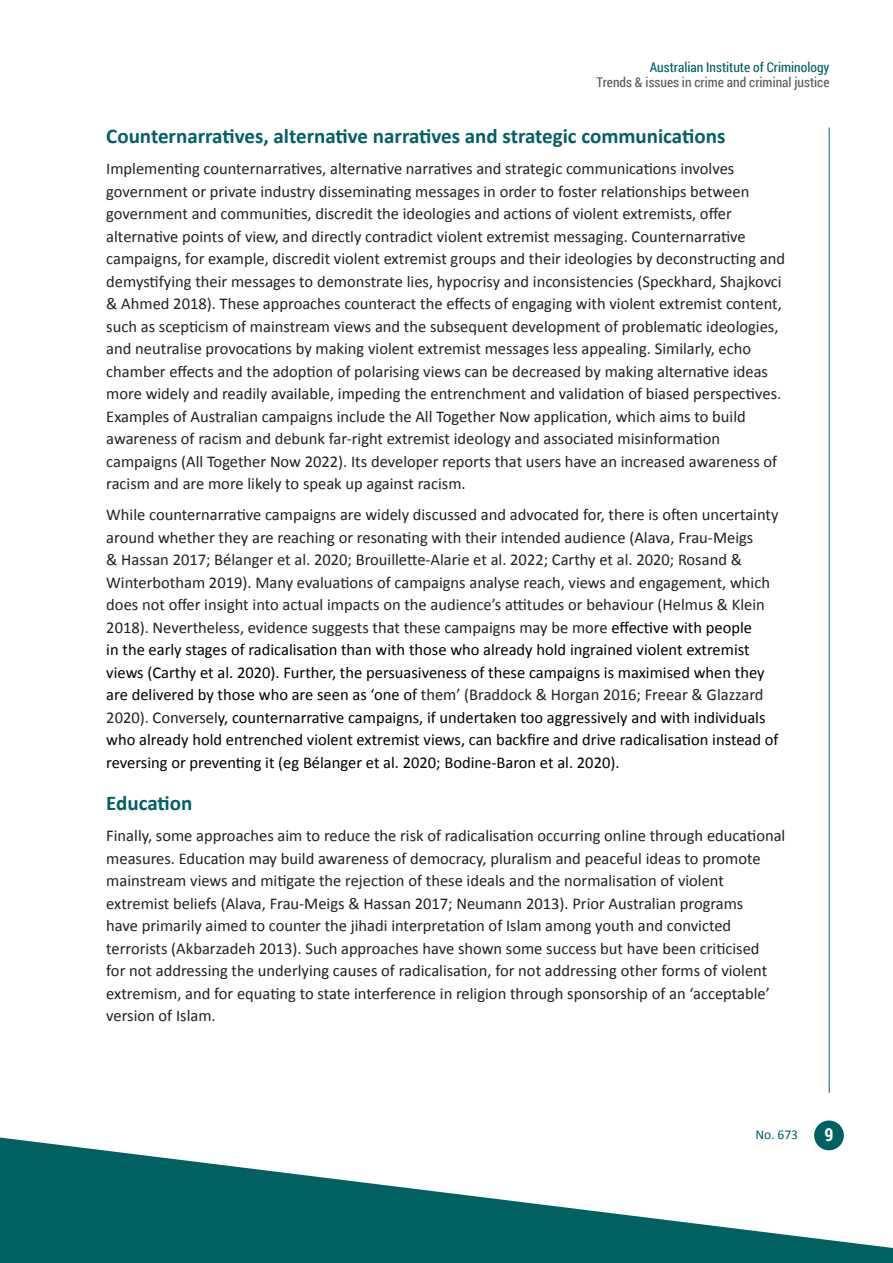
<style>
.page{position:relative;width:893px;height:1263px;background:#fff}
.page>*{position:absolute;margin:0;border:0;box-sizing:border-box;transform-origin:0 0}
.t1{font:700 21px "Calibri";color:#006062}
.t2{font:700 18px "Roboto Condensed";color:#fff}
.body{font:16.5px/22.5px "Calibri";color:#231f20}
.t3{font:13.5px "Roboto Condensed";color:#57585a}
.t4{font:13.5px "Roboto Condensed";color:#006062}
.t5{font:13.5px "Calibri";color:#006062}
.s1{color:#000}
</style>
<div class="page">
<hr style="left:829px;top:128px;width:1px;height:965px;background:#006062">
<div style="left:814px;top:1120px;width:30px;height:30px;background:#006062;border-radius:50%"></div>
<svg style="left:0;top:1137px;width:893px;height:126px;fill:#006062"></svg>
<p class="t4" style="left:650px;top:58px;width:181px">Australian Institute of Criminology</p>
<p class="t3" style="left:597px;top:73px;width:234px">Trends &amp; issues in crime and criminal justice</p>
<h2 class="t1" style="left:106px;top:123px;width:621px">Counternarratives, alternative narratives and strategic communications</h2>
<p class="body" style="left:106px;top:158px;width:680px">Implementing counternarratives, alternative narratives and strategic communications involves government or private industry disseminating messages in order to foster relationships between government and communities, discredit the ideologies and actions of violent extremists, offer alternative points of view, and directly contradict violent extremist messaging. Counternarrative campaigns, for example, discredit violent extremist groups and their ideologies by deconstructing and demystifying their messages to demonstrate lies, hypocrisy and inconsistencies (Speckhard, Shajkovci &amp; Ahmed 2018). These approaches counteract the effects of engaging with violent extremist content, such as scepticism of mainstream views and the subsequent development of problematic ideologies, and neutralise provocations by making violent extremist messages less appealing. Similarly, echo chamber effects and the adoption of polarising views can be decreased by making alternative ideas more widely and readily available, impeding the entrenchment and validation of biased perspectives.<br>Examples of Australian campaigns include the All Together Now application, which aims to build awareness of racism and debunk far-right extremist ideology and associated misinformation campaigns (All Together Now 2022). Its developer reports that users have an increased awareness of racism and are more likely to speak up against racism.</p>
<p class="body" style="left:106px;top:504px;width:674px">While counternarrative campaigns are widely discussed and advocated for, there is often uncertainty around whether they are reaching or resonating with their intended audience (Alava, Frau-Meigs<br>&amp; Hassan 2017; Bélanger et al. 2020; Brouillette-Alarie et al. 2022; Carthy et al. 2020; Rosand &amp; Winterbotham 2019). Many evaluations of campaigns analyse reach, views and engagement, which does not offer insight into actual impacts on the audience’s attitudes or behaviour (Helmus &amp; Klein 2018). Nevertheless, evidence suggests that these campaigns may be more <span class="s1">effective with people<br>in the early stages of radicalisation than with those who already hold ingrained violent extremist views (Carthy et al. 2020). Further, the persuasiveness of these campaigns is maximised when they are delivered by those who are seen as ‘one of</span> them’ (Braddock &amp; Horgan 2016; Freear &amp; Glazzard 2020). Conversel<span class="s1">y, counternarrative campaigns, if undertaken too aggressively and with individuals who already hold entrenched violent extremist views, can backfire and drive radicalisation instead of reversing or preventing it (eg Bélanger et al. 2020; Bodine-Baron et al. 2020).</span></p>
<h2 class="t1" style="left:106px;top:790px;width:88px">Education</h2>
<p class="body" style="left:106px;top:824px;width:681px">Finally, some approaches aim to reduce the risk of radicalisation occurring online through educational measures. Education may build awareness of democracy, pluralism and peaceful ideas to promote mainstream views and mitigate the rejection of these ideals and the normalisation of violent extremist beliefs (Alava, Frau-Meigs &amp; Hassan 2017; Neumann 2013). Prior Australian programs<br>have primarily aimed to counter the jihadi interpretation of Islam among youth and convicted terrorists (Akbarzadeh 2013). Such approaches have shown some success but have been criticised<br>for not addressing the underlying causes of radicalisation, for not addressing other forms of violent extremism, and for equating to state interference in religion through sponsorship of an ‘acceptable’ version of Islam.</p>
<p class="t5" style="left:755px;top:1126px;width:44px">No. 673</p>
<p class="t2" style="left:824px;top:1122px;width:10px">9</p>
</div>
